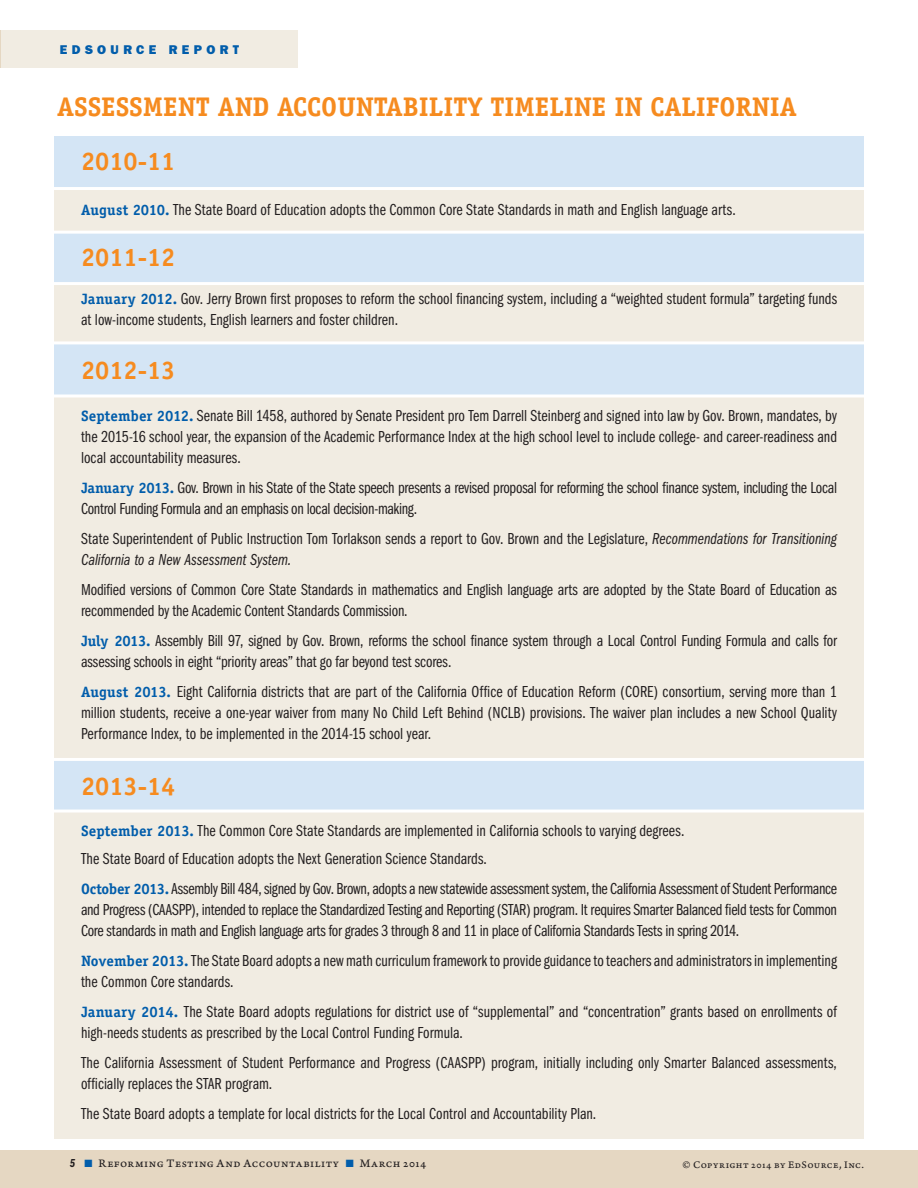
<style>
.page{position:relative;width:918px;height:1188px;background:#fff}
.page>*{position:absolute;margin:0;border:0;box-sizing:border-box;transform-origin:0 0}
.Head-AllCaps{font:700 27px "Officina Serif";color:#f68b1f}
.Head-AllCaps-2{font:700 25.5px "Officina Serif";color:#f68b1f}
.Box_Copy{font:16.5px/21px "Franklin Gothic Book Cmpr";color:#231f20}
.t1{font:800 12.75px "Franklin Gothic";letter-spacing:.34em;color:#015dab}
.t2{font:12px "Arno Pro Caption";letter-spacing:.045em;color:#231f20}
.t3{font:10.5px "Arno Pro Caption";letter-spacing:.04em;color:#231f20}
.s1{font-family:"Officina Serif";font-weight:700;font-size:15px;color:#015dab}
.s2{font-family:"Franklin Gothic Book Cmpr Ital"}
.s3{font-family:"Franklin Gothic Demi Cmpr Ital"}
.s4{color:#015dab}
</style>
<div class="page">
<div style="left:1px;top:30px;width:297px;height:38px;background:#f1ece2"></div>
<div style="left:1px;top:1151px;width:917px;height:37px;background:#e5d7c2"></div>
<div style="left:54px;top:185px;width:810px;height:47px;background:#f1ece2"></div>
<div style="left:54px;top:281px;width:810px;height:64px;background:#f1ece2"></div>
<div style="left:54px;top:396px;width:810px;height:363px;background:#f1ece2"></div>
<div style="left:54px;top:806px;width:810px;height:332px;background:#f1ece2"></div>
<div style="left:54px;top:136px;width:810px;height:52px;background:#d4e5f5"></div>
<div style="left:54px;top:231px;width:810px;height:51px;background:#d4e5f5"></div>
<div style="left:54px;top:344px;width:810px;height:52px;background:#d4e5f5"></div>
<div style="left:54px;top:759px;width:810px;height:52px;background:#d4e5f5"></div>
<hr style="left:52px;top:810px;width:824px;height:3px;background:#fff">
<hr style="left:52px;top:758px;width:824px;height:3px;background:#fff">
<svg style="left:54px;top:394px;width:810px;height:4px;fill:#fbfafc"></svg>
<hr style="left:52px;top:341px;width:824px;height:3px;background:#fff">
<hr style="left:52px;top:282px;width:824px;height:3px;background:#fff">
<hr style="left:52px;top:231px;width:824px;height:3px;background:#fff">
<hr style="left:52px;top:187px;width:824px;height:3px;background:#fff">
<p class="t1" style="left:60px;top:42px;width:181px">EDSOURCE REPORT</p>
<p class="Head-AllCaps" style="left:57px;top:90px;width:741px">ASSESSMENT AND ACCOUNTABILITY TIMELINE IN CALIFORNIA</p>
<p class="Head-AllCaps-2" style="left:81px;top:146px;width:96px">2010-11</p>
<p class="Box_Copy" style="left:81px;top:200px;width:656px"><span class="s1">August 2010.</span> The State Board of Education adopts the Common Core State Standards in math and English language arts.</p>
<p class="Head-AllCaps-2" style="left:81px;top:242px;width:96px">2011-12</p>
<p class="Box_Copy" style="left:81px;top:289px;width:758px"><span class="s1">January 2012.</span> Gov. Jerry Brown first proposes to reform the school financing system, including a “weighted student formula” targeting funds at low-income students, English learners and foster children.</p>
<p class="Head-AllCaps-2" style="left:81px;top:354px;width:96px">2012-13</p>
<p class="Box_Copy" style="left:81px;top:405px;width:758px;text-align:justify"><span class="s1">September 2012.</span> Senate Bill 1458, authored by Senate President pro Tem Darrell Steinberg and signed into law by Gov. Brown, mandates, by the 2015-16 school year, the expansion of the Academic Performance Index at the high school level to include college- and career-readiness and local accountability measures.</p>
<p class="Box_Copy" style="left:81px;top:477px;width:758px"><span class="s1">January 2013.</span> Gov. Brown in his State of the State speech presents a revised proposal for reforming the school finance system, including the Local<br>Control Funding Formula and an emphasis on local decision-making.</p>
<p class="Box_Copy" style="left:81px;top:528px;width:757px">State Superintendent of Public Instruction Tom Torlakson sends a report to Gov. Brown and the Legislature, <span class="s2">Recommendations for Transitioning<br>California to a New Assessment System.</span></p>
<p class="Box_Copy" style="left:81px;top:579px;width:757px">Modified versions of Common Core State Standards in mathematics and English language arts are adopted by the State Board of Education as recommended by the Academic Content Standards Commission.</p>
<p class="Box_Copy" style="left:81px;top:630px;width:758px"><span class="s1">July 2013.</span> Assembly Bill 97, signed by Gov. Brown, reforms the school finance system through a Local Control Funding Formula and calls for assessing schools in eight “priority areas” that go far beyond test scores.</p>
<p class="Box_Copy" style="left:81px;top:681px;width:758px;text-align:justify"><span class="s1">August 2013.</span> Eight California districts that are part of the California Office of Education Reform (CORE) consortium, serving more than 1 million students, receive a one-year waiver from many No Child Left Behind (NCLB) provisions. The waiver plan includes a new School Quality Performance Index, to be implemented in the 2014-15 school year.</p>
<p class="Head-AllCaps-2" style="left:81px;top:771px;width:96px">2013-14</p>
<p class="Box_Copy" style="left:81px;top:821px;width:605px"><span class="s1">September 2013.</span> The Common Core State Standards are implemented in California schools to varying degrees.</p>
<p class="Box_Copy" style="left:81px;top:848px;width:408px">The State Board of Education adopts the Next Generation Science Standards.</p>
<p class="Box_Copy" style="left:81px;top:878px;width:758px;text-align:justify"><span class="s1">October 2013.</span> Assembly Bill 484, signed by Gov. Brown, adopts a new statewide assessment system, the California Assessment of Student Performance and Progress (CAASPP), intended to replace the Standardized Testing and Reporting (STAR) program. It requires Smarter Balanced field tests for Common Core standards in math and English language arts for grades 3 through 8 and 11 in place of California Standards Tests in spring 2014.</p>
<p class="Box_Copy" style="left:81px;top:950px;width:757px"><span class="s1">November 2013.</span> The State Board adopts a new math curriculum framework to provide guidance to teachers and administrators in implementing the Common Core standards.</p>
<p class="Box_Copy" style="left:81px;top:1001px;width:757px"><span class="s1">January 2014.</span> The State Board adopts regulations for district use of “supplemental” and “concentration” grants based on enrollments of high-needs students as prescribed by the Local Control Funding Formula.</p>
<p class="Box_Copy" style="left:81px;top:1052px;width:757px">The California Assessment of Student Performance and Progress (CAASPP) program, initially including only Smarter Balanced assessments, officially replaces the STAR program.</p>
<p class="Box_Copy" style="left:81px;top:1103px;width:517px">The State Board adopts a template for local districts for the Local Control and Accountability Plan.</p>
<p class="t2" style="left:70px;top:1157px;width:358px"><span class="s3">5</span> <span class="s4">■</span> Reforming Testing And Accountability <span class="s4">■</span> March 2014</p>
<p class="t3" style="left:683px;top:1158px;width:183px">© Copyright 2014 by EdSource, Inc.</p>
<p class="t3" style="left:70px;top:1158px;width:244px"><span class="s3">5</span> <span class="s4">■</span> Passing When It Counts <span class="s4">■</span> February 2012</p>
<p class="t3" style="left:670px;top:1158px;width:182px">© Copyright 2012 by EdSource, Inc.</p>
</div>
